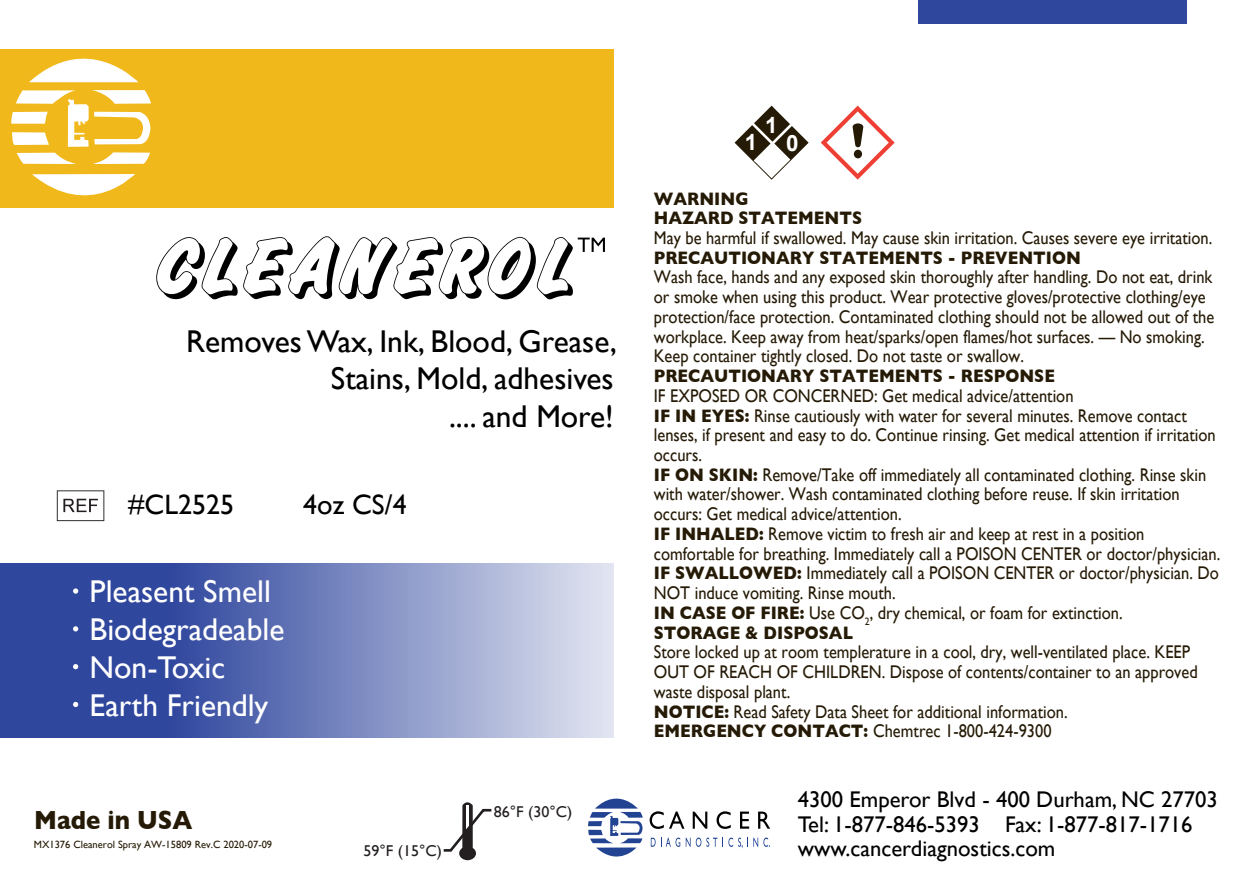
<style>
.page{position:relative;width:1260px;height:882px;background:#fff}
.page>*{position:absolute;margin:0;border:0;box-sizing:border-box;transform-origin:0 0}
.t1{font:31.5px/37.8px "Gill Sans";color:#000;text-align:right}
.t2{font:31.5px/37.8px "Gill Sans";color:#fff}
.t3{font:28px "Gill Sans";color:#000}
.t4{font:700 26.6px "Gill Sans";color:#251a05;scale:.89 1}
.t5{font:22.75px/24.5px "Gill Sans";color:#000}
.t6{font:700 22.4px "Arial";color:#fff}
.t7{font:18.55px/19.6px "Gill Sans";color:#251a05;scale:.89 1}
.t8{font:700 18.55px/19.6px "Gill Sans";color:#251a05;scale:.89 1}
.t9{font:15.75px "Gill Sans";color:#231f20}
.t10{font:10.5px "Gill Sans";color:#251a05}
.s1{font-weight:700}
</style>
<div class="page">
<div style="left:918px;top:0;width:269px;height:23px;background:#30479e"></div>
<div style="left:0;top:49px;width:614px;height:158px;background:#f1b81b"></div>
<svg style="left:29px;top:58px;width:109px;height:24px"></svg>
<svg style="left:32px;top:174px;width:103px;height:34px"></svg>
<svg style="left:11px;top:90px;width:140px;height:74px"></svg>
<svg style="left:0;top:563px;width:614px;height:174px;background:#7080bc"></svg>
<svg style="left:73px;top:588px;width:5px;height:6px"></svg>
<svg style="left:73px;top:626px;width:5px;height:5px"></svg>
<svg style="left:73px;top:664px;width:5px;height:5px"></svg>
<svg style="left:73px;top:702px;width:5px;height:5px"></svg>
<svg style="left:588px;top:798px;width:55px;height:59px"></svg>
<svg style="left:650px;top:811px;width:34px;height:18px"></svg>
<svg style="left:693px;top:812px;width:14px;height:17px"></svg>
<svg style="left:717px;top:811px;width:14px;height:18px"></svg>
<svg style="left:740px;top:812px;width:9px;height:17px"></svg>
<svg style="left:758px;top:812px;width:12px;height:17px"></svg>
<svg style="left:651px;top:838px;width:29px;height:9px"></svg>
<svg style="left:686px;top:838px;width:84px;height:10px"></svg>
<svg style="left:156px;top:236px;width:449px;height:63px"></svg>
<svg style="left:821px;top:106px;width:74px;height:74px"></svg>
<svg style="left:735px;top:106px;width:74px;height:74px"></svg>
<svg style="left:443px;top:802px;width:49px;height:58px"></svg>
<svg style="left:57px;top:490px;width:47px;height:31px"></svg>
<h1 class="t1" style="left:186px;top:322px;width:432px">RemovesWax, Ink, Blood, Grease,<br>Stains, Mold, adhesives<br>.... and More!</h1>
<h2 class="t3" style="left:128px;top:488px;width:107px">#CL2525</h2>
<h2 class="t3" style="left:303px;top:488px;width:105px">4oz CS/4</h2>
<h1 class="t2" style="left:90px;top:573px;width:196px">Pleasent Smell<br>Biodegradeable<br>Non-Toxic<br>Earth Friendly</h1>
<h3 class="t4" style="left:34px;top:804px;width:179px">Made in USA</h3>
<p class="t9" style="left:494px;top:803px;width:80px">86°F (30°C)</p>
<p class="t10" style="left:34px;top:838px;width:240px">MX1376 Cleanerol Spray AW-15809 Rev.C 2020-07-09</p>
<p class="t9" style="left:363px;top:841px;width:80px">59°F (15°C)</p>
<p class="t6" style="left:745px;top:127px;width:14px">1</p>
<p class="t6" style="left:765px;top:109px;width:14px">1</p>
<p class="t6" style="left:786px;top:127px;width:14px">0</p>
<p class="t8" style="left:654px;top:188px;width:236px">WARNING<br>HAZARD STATEMENTS</p>
<p class="t7" style="left:654px;top:228px;width:629px">May be harmful if swallowed. May cause skin irritation. Causes severe eye irritation.</p>
<p class="t8" style="left:654px;top:248px;width:481px">PRECAUTIONARY STATEMENTS - PREVENTION</p>
<p class="t7" style="left:654px;top:267px;width:631px">Wash face, hands and any exposed skin thoroughly after handling. Do not eat, drink or smoke when using this product. Wear protective gloves/protective clothing/eye protection/face protection. Contaminated clothing should not be allowed out of the workplace. Keep away from heat/sparks/open flames/hot surfaces. — No smoking.<br>Keep container tightly closed. Do not taste or swallow.</p>
<p class="t8" style="left:654px;top:366px;width:452px">PRECAUTIONARY STATEMENTS - RESPONSE</p>
<p class="t7" style="left:654px;top:386px;width:638px">IF EXPOSED OR CONCERNED: Get medical advice/attention<br><span class="s1">IF IN EYES:</span> Rinse cautiously with water for several minutes. Remove contact lenses, if present and easy to do. Continue rinsing. Get medical attention if irritation occurs.<br><span class="s1">IF ON SKIN:</span> Remove/Take off immediately all contaminated clothing. Rinse skin with water/shower. Wash contaminated clothing before reuse. If skin irritation occurs: Get medical advice/attention.<br><span class="s1">IF INHALED:</span> Remove victim to fresh air and keep at rest in a position comfortable for breathing. Immediately call a POISON CENTER or doctor/physician.<br><span class="s1">IF SWALLOWED:</span> Immediately call a POISON CENTER or doctor/physician. Do NOT induce vomiting. Rinse mouth.<br><span class="s1">IN CASE OF FIRE:</span> Use CO<sub>2</sub>, dry chemical, or foam for extinction.<br><span class="s1">STORAGE &amp; DISPOSAL</span></p>
<p class="t7" style="left:654px;top:642px;width:613px">Store locked up at room templerature in a cool, dry, well-ventilated place. KEEP OUT OF REACH OF CHILDREN. Dispose of contents/container to an approved waste disposal plant.<br><span class="s1">NOTICE:</span> Read Safety Data Sheet for additional information.<br><span class="s1">EMERGENCY CONTACT:</span> Chemtrec 1-800-424-9300</p>
<p class="t5" style="left:798px;top:787px;width:422px">4300 Emperor Blvd - 400 Durham, NC 27703<br>Tel: 1-877-846-5393 Fax: 1-877-817-1716 www.cancerdiagnostics.com</p>
</div>
